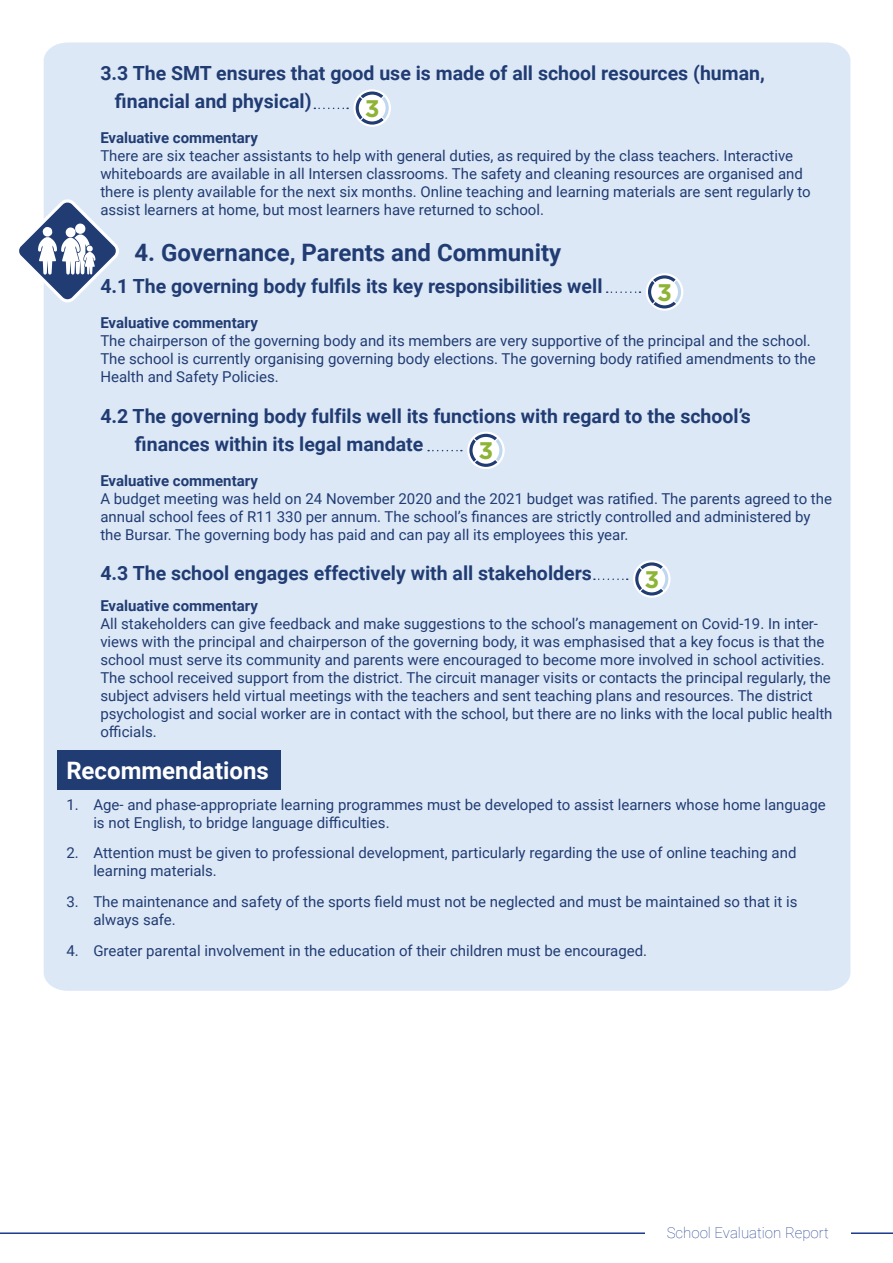
<style>
.page{position:relative;width:893px;height:1263px;background:#fff}
.page>*{position:absolute;margin:0;border:0;box-sizing:border-box;transform-origin:0 0}
.t1{font:700 24px "Roboto";color:#203c73}
.t2{font:700 24px "Roboto";color:#fff}
.t3{font:700 24px "Gotham";color:#8db435}
.t4{font:700 19.5px/28.5px "Roboto";color:#203c73}
.t5{font:15px/18px "Roboto";color:#203c73}
.t6{font:700 15px "Roboto";color:#203c73}
.t7{font:100 15px "Roboto";color:#1c3a8e}
</style>
<div class="page">
<hr style="left:0;top:1232px;width:893px;height:2px;background:#1c3a8e">
<div style="left:645px;top:1220px;width:205px;height:24px;background:#fff"></div>
<div style="left:44px;top:43px;width:806px;height:948px;background:#dde8f6"></div>
<svg style="left:19px;top:196px;width:104px;height:110px"></svg>
<div style="left:57px;top:750px;width:224px;height:40px;background:#203c73"></div>
<svg style="left:353px;top:89px;width:38px;height:38px"></svg>
<svg style="left:356px;top:91px;width:33px;height:34px"></svg>
<svg style="left:314px;top:108px;width:34px;height:1px"></svg>
<svg style="left:646px;top:273px;width:37px;height:38px"></svg>
<svg style="left:648px;top:275px;width:33px;height:33px"></svg>
<svg style="left:607px;top:291px;width:33px;height:2px"></svg>
<div style="left:467px;top:432px;width:38px;height:37px;background:#fff;border-radius:50%"></div>
<svg style="left:469px;top:434px;width:34px;height:33px"></svg>
<svg style="left:428px;top:450px;width:34px;height:1px"></svg>
<svg style="left:633px;top:560px;width:38px;height:38px"></svg>
<svg style="left:635px;top:562px;width:33px;height:33px"></svg>
<svg style="left:594px;top:578px;width:34px;height:2px"></svg>
<h2 class="t4" style="left:115px;top:58px;width:651px;text-indent:-15px">3.3 The SMT ensures that good use is made of all school resources (human, financial and physical)</h2>
<p class="t6" style="left:100px;top:127px;width:159px">Evaluative commentary</p>
<p class="t5" style="left:100px;top:146px;width:712px">There are six teacher assistants to help with general duties, as required by the class teachers. Interactive whiteboards are available in all Intersen classrooms. The safety and cleaning resources are organised and there is plenty available for the next six months. Online teaching and learning materials are sent regularly to assist learners at home, but most learners have returned to school.</p>
<h1 class="t1" style="left:134px;top:236px;width:428px">4. Governance, Parents and Community</h1>
<h2 class="t4" style="left:100px;top:271px;width:504px">4.1 The governing body fulfils its key responsibilities well</h2>
<p class="t6" style="left:100px;top:312px;width:159px">Evaluative commentary</p>
<p class="t5" style="left:100px;top:331px;width:717px">The chairperson of the governing body and its members are very supportive of the principal and the school.<br>The school is currently organising governing body elections. The governing body ratified amendments to the<br>Health and Safety Policies.</p>
<h2 class="t4" style="left:135px;top:401px;width:618px;text-indent:-35px">4.2 The governing body fulfils well its functions with regard to the school’s finances within its legal mandate</h2>
<p class="t6" style="left:100px;top:470px;width:159px">Evaluative commentary</p>
<p class="t5" style="left:100px;top:489px;width:733px">A budget meeting was held on 24 November 2020 and the 2021 budget was ratified. The parents agreed to the annual school fees of R11 330 per annum. The school’s finances are strictly controlled and administered by the Bursar. The governing body has paid and can pay all its employees this year.</p>
<h2 class="t4" style="left:100px;top:558px;width:493px">4.3 The school engages effectively with all stakeholders</h2>
<p class="t6" style="left:100px;top:595px;width:159px">Evaluative commentary</p>
<p class="t5" style="left:100px;top:614px;width:734px">All stakeholders can give feedback and make suggestions to the school’s management on Covid-19. In inter&shy;views with the principal and chairperson of the governing body, it was emphasised that a key focus is that the school must serve its community and parents were encouraged to become more involved in school activities.<br>The school received support from the district. The circuit manager visits or contacts the principal regularly, the subject advisers held virtual meetings with the teachers and sent teaching plans and resources. The district psychologist and social worker are in contact with the school, but there are no links with the local public health officials.</p>
<h1 class="t2" style="left:66px;top:753px;width:204px">Recommendations</h1>
<p class="t5" style="left:93px;top:795px;width:734px;text-indent:-27px">1. Age- and phase-appropriate learning programmes must be developed to assist learners whose home language is not English, to bridge language difficulties.</p>
<p class="t5" style="left:93px;top:843px;width:705px;text-indent:-27px">2. Attention must be given to professional development, particularly regarding the use of online teaching and learning materials.</p>
<p class="t5" style="left:93px;top:892px;width:706px;text-indent:-27px">3. The maintenance and safety of the sports field must not be neglected and must be maintained so that it is always safe.</p>
<p class="t5" style="left:66px;top:941px;width:582px">4. Greater parental involvement in the education of their children must be encouraged.</p>
<h1 class="t3" style="left:365px;top:92px;width:16px">3</h1>
<h1 class="t3" style="left:657px;top:276px;width:16px">3</h1>
<h1 class="t3" style="left:479px;top:435px;width:16px">3</h1>
<h1 class="t3" style="left:644px;top:563px;width:16px">3</h1>
<p class="t7" style="left:667px;top:1222px;width:164px">School Evaluation Report</p>
</div>
